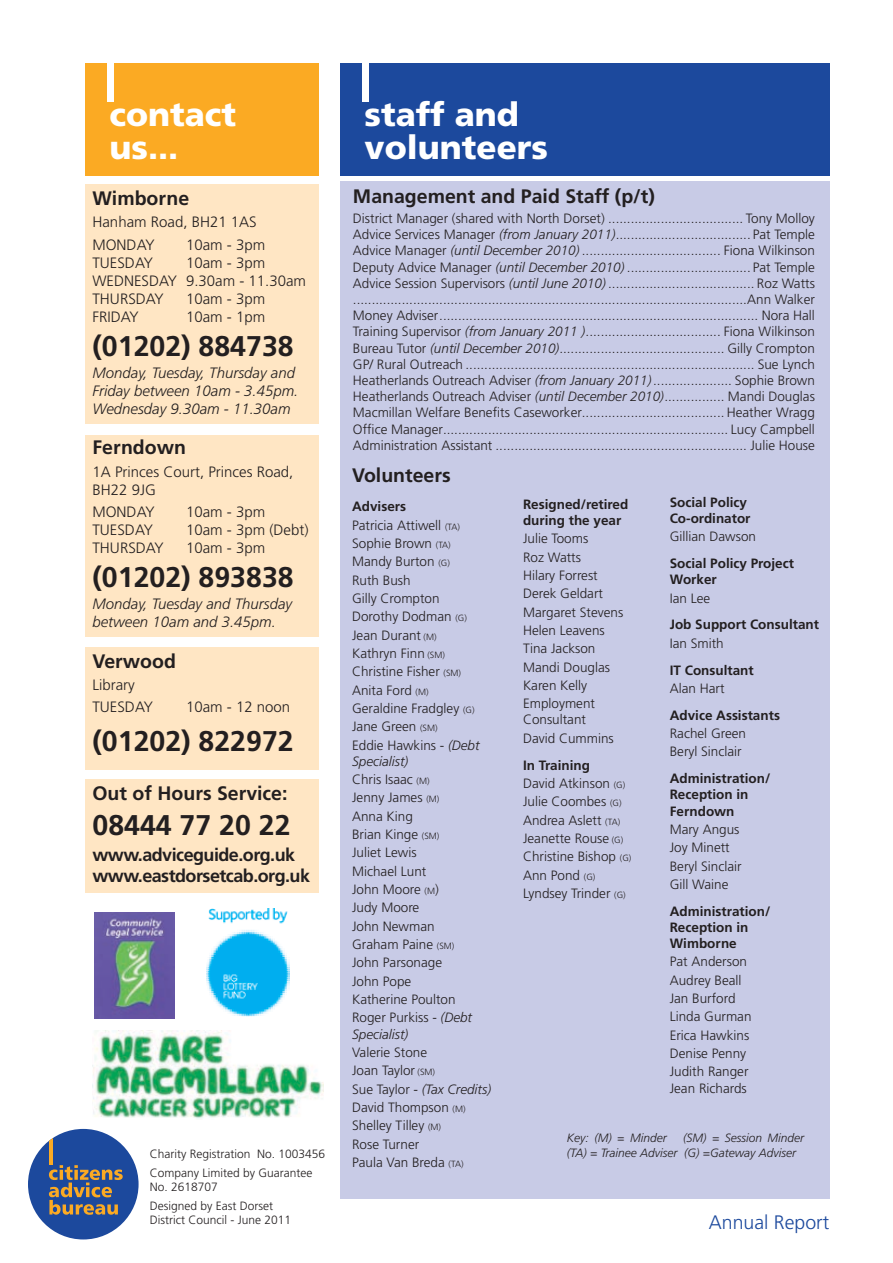
<style>
.page{position:relative;width:893px;height:1263px;background:#fff}
.page>*{position:absolute;margin:0;border:0;box-sizing:border-box;transform-origin:0 0}
.t1{font:900 33px/33px "Frutiger LT";color:#fff}
.t2{font:700 28.5px "Frutiger LT";color:#231f20}
.t3{font:700 19.5px "Frutiger LT";color:#231f20}
.t4{font:300 19.5px "Frutiger LT";color:#1c499d}
.t5{font:700 18px/21.6px "Frutiger LT";letter-spacing:-.03em;color:#231f20}
.t6{font:300 15px/18px "Frutiger LT";color:#231f20}
.t7{font:italic 300 15px/18px "Frutiger LT";color:#231f20}
.t8{font:300 13.5px/18.3px "Frutiger LT";color:#231f20}
.t9{font:700 13.5px/16.2px "Frutiger LT";color:#231f20}
.t10{font:italic 300 13.5px "Frutiger LT";color:#231f20}
.t11{font:300 12px/18.6px "Frutiger LT";color:#231f20}
.t12{font:italic 300 12px/14.4px "Frutiger LT";color:#231f20}
.s1{font-style:italic}
.s2{font-weight:700}
.s3{font-size:9px}
</style>
<div class="page">
<div style="left:340px;top:181px;width:489px;height:1018px;background:#c8cbe6"></div>
<div style="left:28px;top:1129px;width:111px;height:110px;background:#1c499d;border-radius:50%"></div>
<hr style="left:50px;top:1129px;width:3px;height:36px;background:#fbaa23">
<svg style="left:49px;top:1165px;width:74px;height:50px"></svg>
<div style="left:85px;top:64px;width:234px;height:112px;background:#fbaa23"></div>
<div style="left:107px;top:64px;width:7px;height:38px;background:#fff"></div>
<div style="left:340px;top:64px;width:489px;height:112px;background:#1c499d"></div>
<div style="left:362px;top:64px;width:7px;height:38px;background:#fff"></div>
<div style="left:85px;top:779px;width:234px;height:113px;background:#ffe6c4"></div>
<div style="left:85px;top:648px;width:234px;height:122px;background:#ffe6c4"></div>
<div style="left:85px;top:435px;width:234px;height:201px;background:#ffe6c4"></div>
<div style="left:85px;top:184px;width:234px;height:239px;background:#ffe6c4"></div>
<img style="left:94px;top:912px;width:80px;height:106px">
<img style="left:206px;top:909px;width:84px;height:107px">
<img style="left:92px;top:1030px;width:231px;height:89px">
<h1 class="t1" style="left:109px;top:98px;width:128px">contact us...</h1>
<h3 class="t3" style="left:92px;top:187px;width:98px">Wimborne</h3>
<p class="t6" style="left:92px;top:211px;width:166px;line-height:22.2px">Hanham Road, BH21 1AS<br>MONDAY</p>
<p class="t6" style="left:186px;top:236px;width:81px">10am - 3pm</p>
<p class="t6" style="left:92px;top:254px;width:62px">TUESDAY</p>
<p class="t6" style="left:92px;top:254px;width:215px;text-indent:94px">10am - 3pm<br>WEDNESDAY 9.30am - 11.30am<br>THURSDAY</p>
<p class="t6" style="left:186px;top:290px;width:81px">10am - 3pm</p>
<p class="t6" style="left:92px;top:308px;width:48px">FRIDAY</p>
<p class="t6" style="left:186px;top:308px;width:81px">10am - 1pm</p>
<h2 class="t2" style="left:92px;top:329px;width:203px">(01202) 884738</h2>
<p class="t7" style="left:92px;top:364px;width:207px">Monday, Tuesday, Thursday and<br>Friday between 10am - 3.45pm.<br>Wednesday 9.30am - 11.30am</p>
<h3 class="t3" style="left:92px;top:436px;width:95px">Ferndown</h3>
<p class="t6" style="left:92px;top:463px;width:202px">1A Princes Court, Princes Road,<br>BH22 9JG</p>
<p class="t6" style="left:92px;top:503px;width:64px">MONDAY</p>
<p class="t6" style="left:186px;top:503px;width:81px">10am - 3pm</p>
<p class="t6" style="left:92px;top:521px;width:62px">TUESDAY</p>
<p class="t6" style="left:186px;top:521px;width:124px">10am - 3pm (Debt)</p>
<p class="t6" style="left:92px;top:539px;width:73px">THURSDAY</p>
<p class="t6" style="left:186px;top:539px;width:81px">10am - 3pm</p>
<h2 class="t2" style="left:92px;top:560px;width:203px">(01202) 893838</h2>
<p class="t7" style="left:92px;top:595px;width:201px">Monday, Tuesday and Thursday between 10am and 3.45pm.</p>
<h3 class="t3" style="left:92px;top:649px;width:85px">Verwood</h3>
<p class="t6" style="left:92px;top:674px;width:62px;line-height:22.2px">Library<br>TUESDAY</p>
<p class="t6" style="left:186px;top:698px;width:106px">10am - 12 noon</p>
<h2 class="t2" style="left:92px;top:724px;width:203px">(01202) 822972</h2>
<h3 class="t3" style="left:92px;top:782px;width:197px">Out of Hours Service:</h3>
<h2 class="t2" style="left:92px;top:808px;width:200px">08444 77 20 22</h2>
<h3 class="t5" style="left:92px;top:843px;width:219px">www.adviceguide.org.uk www.eastdorsetcab.org.uk</h3>
<p class="t11" style="left:150px;top:1145px;width:177px">Charity Registration No. 1003456<br>Company Limited by Guarantee</p>
<p class="t11" style="left:150px;top:1178px;width:125px">No. 2618707<br>Designed by East Dorset</p>
<p class="t11" style="left:150px;top:1211px;width:143px">District Council - June 2011</p>
<h1 class="t1" style="left:365px;top:98px;width:185px">staff and volunteers</h1>
<h3 class="t3" style="left:353px;top:184px;width:303px">Management and Paid Staff (p/t)</h3>
<p class="t8" style="left:353px;top:210px;width:463px;line-height:16.2px;text-align:justify">District Manager (shared with North Dorset) .................................... Tony Molloy Advice Services Manager <span class="s1">(from January 2011)</span>.................................... Pat Temple Advice Manager <span class="s1">(until December 2010)</span> ..................................... Fiona Wilkinson Deputy Advice Manager <span class="s1">(until December 2010)</span> ................................. Pat Temple Advice Session Supervisors <span class="s1">(until June 2010)</span> ....................................... Roz Watts .........................................................................................................Ann Walker Money Adviser..................................................................................... Nora Hall Training Supervisor <span class="s1">(from January 2011 )</span>.................................... Fiona Wilkinson Bureau Tutor <span class="s1">(until December 2010)</span>............................................ Gilly Crompton GP/ Rural Outreach ............................................................................. Sue Lynch Heatherlands Outreach Adviser <span class="s1">(from January 2011)</span>..................... Sophie Brown Heatherlands Outreach Adviser <span class="s1">(until December 2010)</span>................ Mandi Douglas Macmillan Welfare Benefits Caseworker...................................... Heather Wragg Office Manager............................................................................ Lucy Campbell Administration Assistant ................................................................... Julie House</p>
<h3 class="t3" style="left:352px;top:464px;width:100px">Volunteers</h3>
<p class="t8" style="left:352px;top:498px;width:129px"><span class="s2">Advisers<br></span>Patricia Attiwell <span class="s3">(TA)<br></span>Sophie Brown <span class="s3">(TA)<br></span>Mandy Burton <span class="s3">(G)<br></span>Ruth Bush<br>Gilly Crompton<br>Dorothy Dodman <span class="s3">(G)<br></span>Jean Durant <span class="s3">(M)<br></span>Kathryn Finn <span class="s3">(SM)<br></span>Christine Fisher <span class="s3">(SM)<br></span>Anita Ford <span class="s3">(M)<br></span>Geraldine Fradgley <span class="s3">(G)<br></span>Jane Green <span class="s3">(SM)<br></span>Eddie Hawkins - <span class="s1">(Debt</span></p>
<p class="t8" style="left:352px;top:752px;width:122px"><span class="s1">Specialist)<br></span>Chris Isaac <span class="s3">(M)<br></span>Jenny James <span class="s3">(M)<br></span>Anna King<br>Brian Kinge <span class="s3">(SM)<br></span>Juliet Lewis<br>Michael Lunt<br>John Moore <span class="s3">(M</span>)<br>Judy Moore<br>John Newman<br>Graham Paine <span class="s3">(SM)<br></span>John Parsonage<br>John Pope<br>Katherine Poulton<br>Roger Purkiss - <span class="s1">(Debt</span></p>
<p class="t10" style="left:352px;top:1026px;width:58px">Specialist)</p>
<p class="t8" style="left:352px;top:1043px;width:141px">Valerie Stone<br>Joan Taylor <span class="s3">(SM)<br></span>Sue Taylor <span class="s1">- (Tax Credits)<br></span>David Thompson <span class="s3">(M)<br></span>Shelley Tilley <span class="s3">(M)<br></span>Rose Turner<br>Paula Van Breda <span class="s3">(TA)</span></p>
<p class="t9" style="left:670px;top:494px;width:82px">Social Policy<br>Co-ordinator</p>
<p class="t8" style="left:670px;top:527px;width:88px">Gillian Dawson</p>
<p class="t9" style="left:670px;top:555px;width:126px">Social Policy Project<br>Worker</p>
<p class="t8" style="left:670px;top:589px;width:42px">Ian Lee</p>
<p class="t9" style="left:670px;top:617px;width:151px">Job Support Consultant</p>
<p class="t8" style="left:670px;top:634px;width:55px">Ian Smith</p>
<p class="t9" style="left:670px;top:662px;width:86px">IT Consultant</p>
<p class="t8" style="left:670px;top:679px;width:56px">Alan Hart</p>
<p class="t9" style="left:670px;top:707px;width:112px">Advice Assistants</p>
<p class="t8" style="left:670px;top:724px;width:78px">Rachel Green<br>Beryl Sinclair</p>
<p class="t9" style="left:670px;top:770px;width:102px">Administration/<br>Reception in<br>Ferndown</p>
<p class="t8" style="left:670px;top:820px;width:73px">Mary Angus<br>Joy Minett<br>Beryl Sinclair<br>Gill Waine</p>
<p class="t9" style="left:670px;top:903px;width:102px">Administration/<br>Reception in<br>Wimborne</p>
<p class="t8" style="left:670px;top:953px;width:83px">Pat Anderson<br>Audrey Beall<br>Jan Burford<br>Linda Gurman<br>Erica Hawkins<br>Denise Penny<br>Judith Ranger<br>Jean Richards</p>
<p class="t9" style="left:523px;top:496px;width:107px">Resigned/retired during the year</p>
<p class="t8" style="left:523px;top:530px;width:102px">Julie Tooms<br>Roz Watts<br>Hilary Forrest<br>Derek Geldart<br>Margaret Stevens<br>Helen Leavens<br>Tina Jackson<br>Mandi Douglas<br>Karen Kelly<br>Employment</p>
<p class="t8" style="left:523px;top:711px;width:92px">Consultant<br>David Cummins</p>
<p class="t8" style="left:523px;top:756px;width:110px"><span class="s2">In Training<br></span>David Atkinson <span class="s3">(G)<br></span>Julie Coombes <span class="s3">(G)<br></span>Andrea Aslett <span class="s3">(TA)<br></span>Jeanette Rouse <span class="s3">(G)<br></span>Christine Bishop <span class="s3">(G)<br></span>Ann Pond <span class="s3">(G)<br></span>Lyndsey Trinder <span class="s3">(G)</span></p>
<p class="t12" style="left:567px;top:1131px;width:101px">Key: (M) = Minder</p>
<p class="t12" style="left:567px;top:1131px;width:239px;text-indent:116px">(SM) = Session Minder (TA) = Trainee Adviser (G) =Gateway Adviser</p>
<h3 class="t4" style="left:709px;top:1211px;width:122px">Annual Report</h3>
</div>
